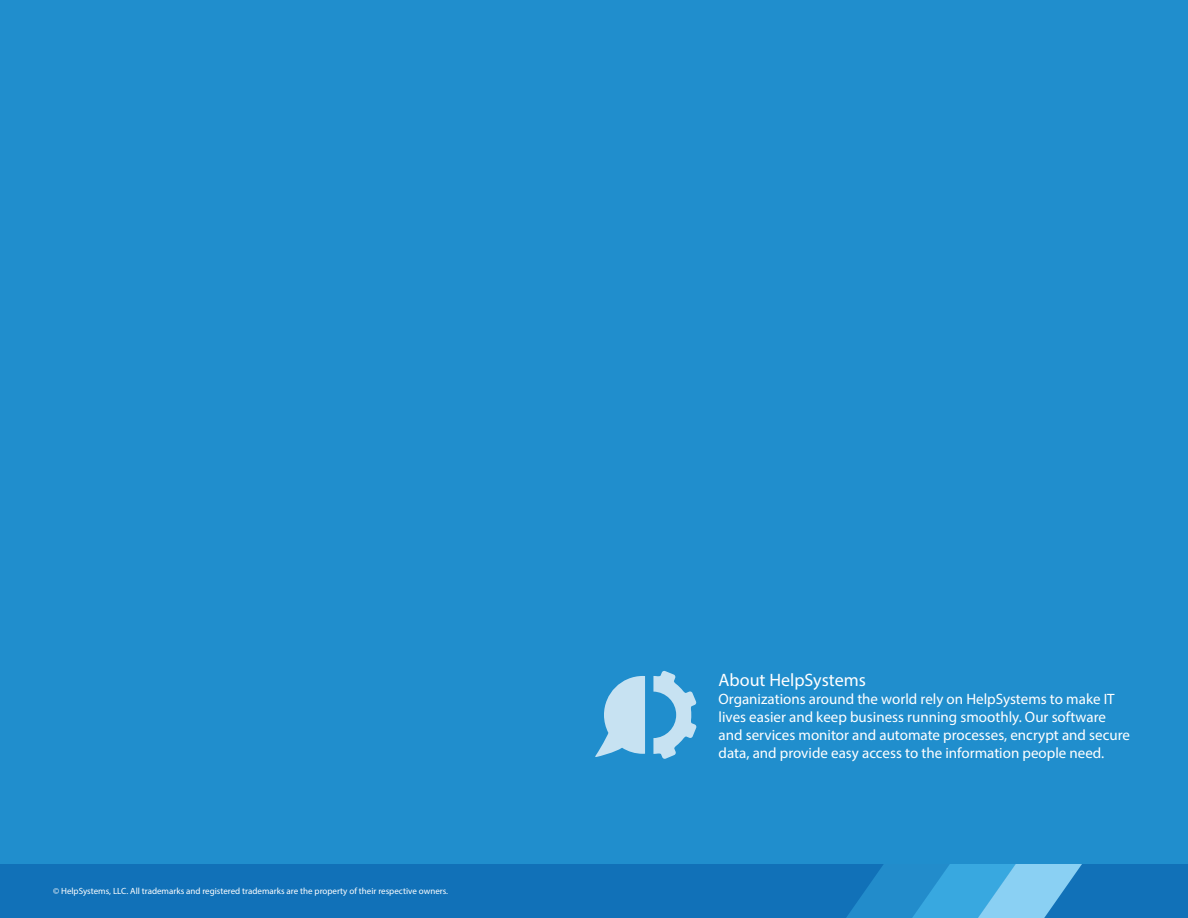
<style>
.page{position:relative;width:1188px;height:918px;background:#208ecd}
.page>*{position:absolute;margin:0;border:0;box-sizing:border-box;transform-origin:0 0}
.t1{font:18px "Myriad Pro";color:#fff}
.t2{font:15px/18px "Myriad Pro";color:#fff}
.t3{font:9px "Myriad Pro";color:#fff}
</style>
<div class="page">
<div style="left:0;top:864px;width:1188px;height:54px;background:#1171b8"></div>
<svg style="left:846px;top:864px;width:236px;height:54px"></svg>
<svg style="left:653px;top:671px;width:44px;height:88px"></svg>
<svg style="left:595px;top:676px;width:50px;height:81px"></svg>
<p class="t3" style="left:53px;top:885px;width:396px">© HelpSystems, LLC. All trademarks and registered trademarks are the property of their respective owners.</p>
<p class="t1" style="left:719px;top:669px;width:149px">About HelpSystems</p>
<p class="t2" style="left:719px;top:690px;width:413px">Organizations around the world rely on HelpSystems to make IT lives easier and keep business running smoothly. Our software and services monitor and automate processes, encrypt and secure data, and provide easy access to the information people need.</p>
</div>
